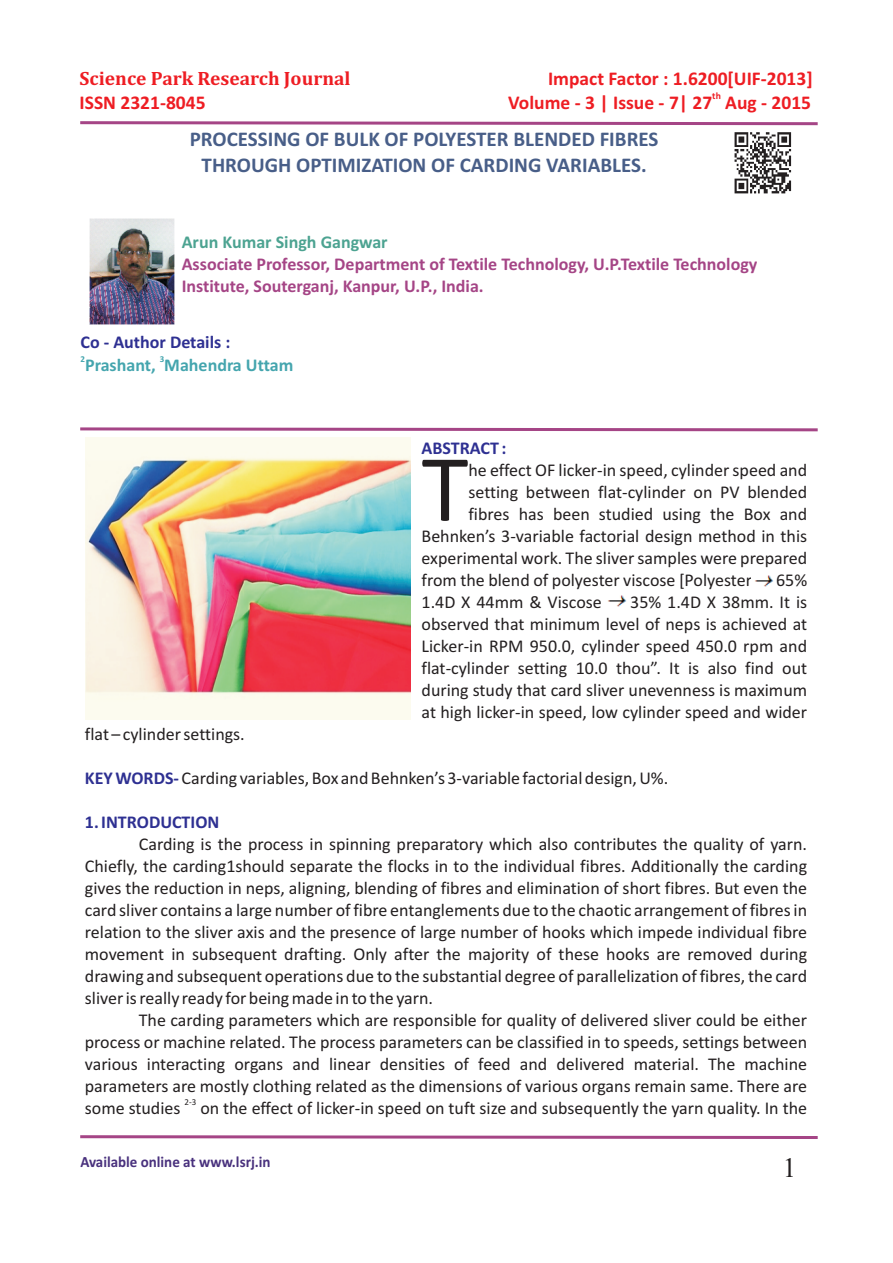
<style>
.page{position:relative;width:893px;height:1263px;background:#fff}
.page>*{position:absolute;margin:0;border:0;box-sizing:border-box;transform-origin:0 0}
.t1{font:96.15px "Calibri";color:#231f20}
.t2{font:28.05px "Times New Roman";color:#231f20;scale:.96 1}
.t3{font:700 21px/25.7px "Calibri";color:#485e88;text-align:center}
.t4{font:700 19.5px "Calibri";color:#ee1d23}
.t5{font:700 19.5px "Cambria";color:#ee1d23}
.t6{font:18px/21.9px "Calibri";color:#231f20;text-align:justify}
.t7{font:700 18px/21.9px "Calibri";color:#a54586}
.t8{font:700 18px "Calibri";color:#2e3092}
.t9{font:700 18px "Calibri";color:#44a5ae}
.t10{font:700 18px "Calibri";color:#4ca391}
.t11{font:700 15.6px "Calibri";color:#49317d;scale:.96 1}
.t12{font:700 9.75px "Calibri";color:#ee1d23}
.t13{font:9px "Calibri";color:#231f20}
.t14{font:700 9px "Calibri";color:#44a5ae}
.s1{font-weight:700;color:#2e3092}
</style>
<div class="page">
<img style="left:734px;top:132px;width:58px;height:62px">
<svg style="left:80px;top:1135px;width:738px;height:4px;background:#bb73a3"></svg>
<svg style="left:80px;top:427px;width:738px;height:5px"></svg>
<svg style="left:80px;top:121px;width:738px;height:5px"></svg>
<img style="left:754px;top:575px;width:20px;height:12px">
<img style="left:607px;top:595px;width:20px;height:12px">
<img style="left:89px;top:219px;width:85px;height:105px">
<img style="left:86px;top:438px;width:325px;height:281px">
<p class="t5" style="left:80px;top:70px;width:272px">Science Park Research Journal</p>
<p class="t4" style="left:548px;top:70px;width:266px">Impact Factor : 1.6200[UIF-2013]</p>
<p class="t12" style="left:712px;top:92px;width:10px">th</p>
<p class="t4" style="left:80px;top:94px;width:127px">ISSN 2321-8045</p>
<p class="t4" style="left:508px;top:94px;width:304px">Volume - 3 | Issue - 7| 27 Aug - 2015</p>
<p class="t3" style="left:190px;top:128px;width:470px">PROCESSING OF BULK OF POLYESTER BLENDED FIBRES<br>THROUGH OPTIMIZATION OF CARDING VARIABLES.</p>
<p class="t10" style="left:182px;top:235px;width:207px">Arun Kumar Singh Gangwar</p>
<p class="t7" style="left:182px;top:255px;width:577px">Associate Professor, Department of Textile Technology, U.P.Textile Technology<br>Institute, Souterganj, Kanpur, U.P., India.</p>
<p class="t8" style="left:81px;top:335px;width:151px">Co - Author Details :</p>
<p class="t14" style="left:81px;top:355px;width:6px">2</p>
<p class="t14" style="left:160px;top:355px;width:6px">3</p>
<p class="t9" style="left:85px;top:357px;width:210px">Prashant, Mahendra Uttam</p>
<p class="t6" style="left:85px;top:725px;width:161px">flat – cylinder settings.</p>
<p class="t8" style="left:422px;top:441px;width:87px">ABSTRACT :</p>
<h1 class="t1" style="left:422px;top:448px;width:48px">T</h1>
<p class="t6" style="left:468px;top:461px;width:340px">he effect OF licker-in speed, cylinder speed and</p>
<p class="t6" style="left:468px;top:483px;width:340px">setting between flat-cylinder on PV blended</p>
<p class="t6" style="left:468px;top:505px;width:340px">fibres has been studied using the Box and</p>
<p class="t6" style="left:422px;top:527px;width:387px">Behnken’s 3-variable factorial design method in this</p>
<p class="t6" style="left:422px;top:549px;width:387px">experimental work. The sliver samples were prepared</p>
<p class="t6" style="left:422px;top:571px;width:332px">from the blend of polyester viscose [Polyester</p>
<p class="t6" style="left:776px;top:571px;width:33px">65%</p>
<p class="t6" style="left:422px;top:593px;width:182px">1.4D X 44mm &amp; Viscose</p>
<p class="t6" style="left:422px;top:593px;width:387px;text-indent:209px">35% 1.4D X 38mm. It is observed that minimum level of neps is achieved at Licker-in RPM 950.0, cylinder speed 450.0 rpm and flat-cylinder setting 10.0 thou”. It is also find out during study that card sliver unevenness is maximum at high licker-in speed, low cylinder speed and wider</p>
<p class="t6" style="left:85px;top:768px;width:585px"><span class="s1">KEY WORDS-</span>Carding variables, Box and Behnken’s 3-variable factorial design, U%.</p>
<p class="t8" style="left:85px;top:814px;width:136px">1. INTRODUCTION</p>
<p class="t6" style="left:85px;top:834px;width:724px;text-indent:54px">Carding is the process in spinning preparatory which also contributes the quality of yarn.<br>Chiefly, the carding1should separate the flocks in to the individual fibres. Additionally the carding gives the reduction in neps, aligning, blending of fibres and elimination of short fibres. But even the card sliver contains a large number of fibre entanglements due to the chaotic arrangement of fibres in relation to the sliver axis and the presence of large number of hooks which impede individual fibre movement in subsequent drafting. Only after the majority of these hooks are removed during drawing and subsequent operations due to the substantial degree of parallelization of fibres, the card sliver is really ready for being made in to the yarn.</p>
<p class="t6" style="left:85px;top:1010px;width:724px;text-indent:54px">The carding parameters which are responsible for quality of delivered sliver could be either process or machine related. The process parameters can be classified in to speeds, settings between various interacting organs and linear densities of feed and delivered material. The machine parameters are mostly clothing related as the dimensions of various organs remain same. There are</p>
<p class="t13" style="left:184px;top:1098px;width:13px">2-3</p>
<p class="t6" style="left:85px;top:1098px;width:724px">some studies on the effect of licker-in speed on tuft size and subsequently the yarn quality. In the</p>
<p class="t11" style="left:80px;top:1155px;width:200px">Available online at www.lsrj.in</p>
<h2 class="t2" style="left:783px;top:1157px;width:16px">1</h2>
</div>
